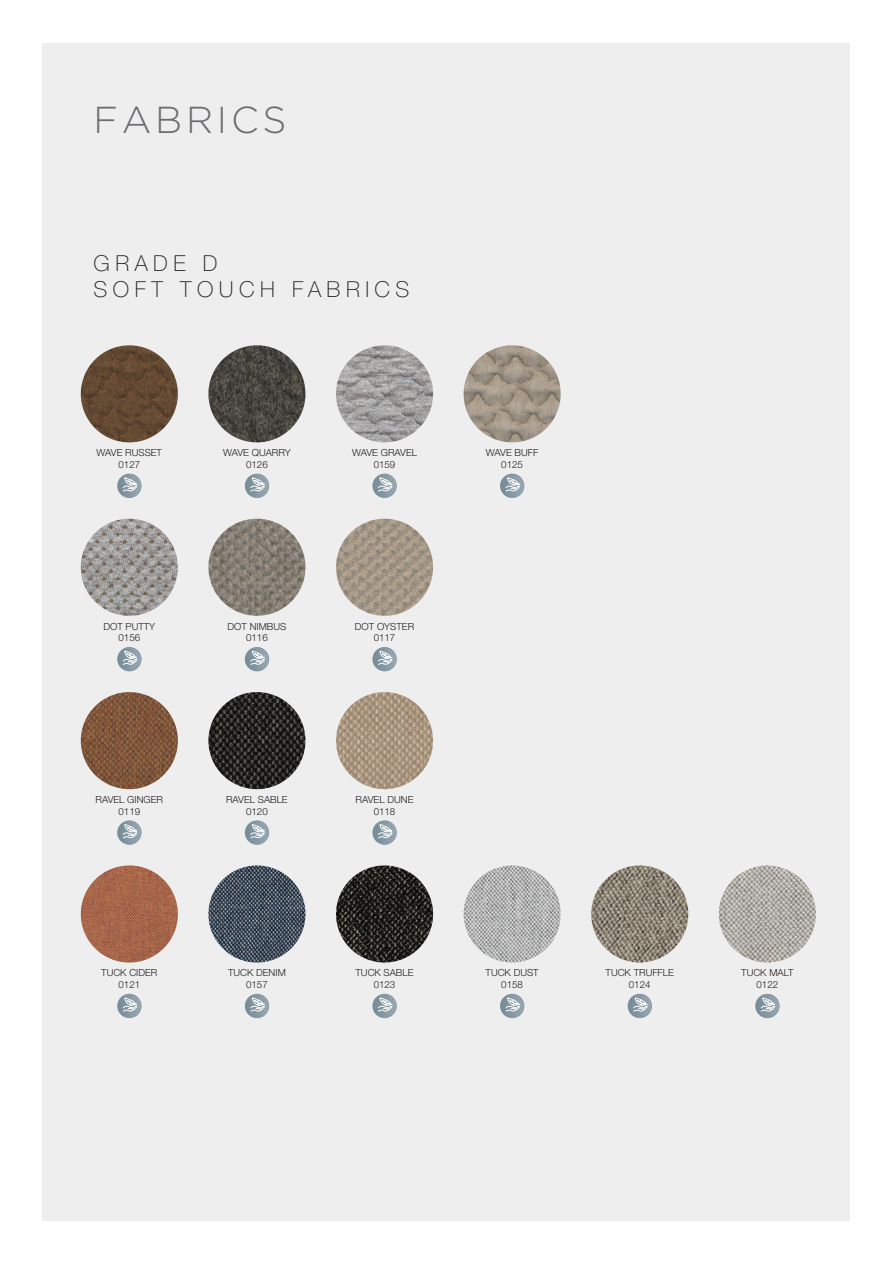
<style>
.page{position:relative;width:893px;height:1263px;background:#fff}
.page>*{position:absolute;margin:0;border:0;box-sizing:border-box;transform-origin:0 0}
.t1{font:300 37.5px "Gotham";letter-spacing:.1em;color:#6c6d70}
.t2{font:100 22.05px "Helvetica Neue LT Pro";letter-spacing:.25em;color:#231f20}
.t3{font:300 9.75px "Helvetica Neue LT Pro";color:#231f20}
</style>
<div class="page">
<div style="left:43px;top:43px;width:807px;height:1177px;background:#eeeeef"></div>
<img style="left:208px;top:692px;width:97px;height:97px;border-radius:49px">
<img style="left:719px;top:865px;width:97px;height:97px;border-radius:49px">
<img style="left:591px;top:865px;width:97px;height:97px;border-radius:49px">
<img style="left:208px;top:519px;width:97px;height:97px;border-radius:49px">
<img style="left:336px;top:519px;width:97px;height:97px;border-radius:49px">
<img style="left:336px;top:692px;width:97px;height:97px;border-radius:49px">
<img style="left:81px;top:692px;width:97px;height:97px;border-radius:49px">
<img style="left:336px;top:345px;width:97px;height:97px;border-radius:49px">
<img style="left:464px;top:345px;width:97px;height:97px;border-radius:49px">
<img style="left:81px;top:345px;width:97px;height:97px;border-radius:49px">
<img style="left:208px;top:345px;width:97px;height:97px;border-radius:49px">
<img style="left:81px;top:519px;width:97px;height:97px;border-radius:49px">
<img style="left:464px;top:865px;width:97px;height:97px;border-radius:49px">
<svg style="left:117px;top:474px;width:25px;height:24px"></svg>
<svg style="left:118px;top:474px;width:23px;height:24px"></svg>
<svg style="left:122px;top:478px;width:17px;height:14px"></svg>
<svg style="left:245px;top:474px;width:24px;height:24px"></svg>
<svg style="left:250px;top:478px;width:16px;height:14px"></svg>
<svg style="left:372px;top:474px;width:25px;height:24px"></svg>
<svg style="left:373px;top:474px;width:23px;height:24px"></svg>
<svg style="left:377px;top:478px;width:17px;height:14px"></svg>
<svg style="left:500px;top:474px;width:24px;height:24px"></svg>
<svg style="left:505px;top:478px;width:16px;height:14px"></svg>
<svg style="left:117px;top:647px;width:25px;height:24px"></svg>
<svg style="left:118px;top:647px;width:23px;height:24px"></svg>
<svg style="left:122px;top:651px;width:17px;height:14px"></svg>
<div style="left:245px;top:647px;width:24px;height:24px;background:linear-gradient(to right,#768b97,#96a6b0);border-radius:12px"></div>
<svg style="left:250px;top:651px;width:16px;height:14px"></svg>
<svg style="left:372px;top:647px;width:25px;height:24px"></svg>
<svg style="left:373px;top:647px;width:23px;height:24px"></svg>
<svg style="left:377px;top:651px;width:17px;height:14px"></svg>
<svg style="left:117px;top:820px;width:25px;height:25px"></svg>
<svg style="left:118px;top:821px;width:23px;height:23px"></svg>
<svg style="left:122px;top:824px;width:17px;height:15px"></svg>
<svg style="left:245px;top:820px;width:24px;height:25px"></svg>
<div style="left:245px;top:821px;width:24px;height:23px;background:linear-gradient(to right,#788d98,#94a5af);border-radius:12px"></div>
<svg style="left:250px;top:824px;width:16px;height:15px"></svg>
<svg style="left:372px;top:820px;width:25px;height:25px"></svg>
<svg style="left:373px;top:821px;width:23px;height:23px"></svg>
<svg style="left:377px;top:824px;width:17px;height:15px"></svg>
<img style="left:336px;top:865px;width:97px;height:97px;border-radius:49px">
<img style="left:81px;top:865px;width:97px;height:97px;border-radius:49px">
<img style="left:208px;top:865px;width:97px;height:97px;border-radius:49px">
<svg style="left:117px;top:994px;width:25px;height:24px"></svg>
<svg style="left:118px;top:994px;width:23px;height:24px"></svg>
<svg style="left:122px;top:998px;width:17px;height:14px"></svg>
<svg style="left:245px;top:994px;width:24px;height:24px"></svg>
<svg style="left:250px;top:998px;width:16px;height:14px"></svg>
<svg style="left:372px;top:994px;width:25px;height:24px"></svg>
<svg style="left:373px;top:994px;width:23px;height:24px"></svg>
<svg style="left:377px;top:998px;width:17px;height:14px"></svg>
<div style="left:500px;top:994px;width:24px;height:24px;background:linear-gradient(to right,#788c98,#95a5af);border-radius:12px"></div>
<svg style="left:505px;top:998px;width:16px;height:14px"></svg>
<svg style="left:628px;top:994px;width:24px;height:24px"></svg>
<svg style="left:633px;top:998px;width:16px;height:14px"></svg>
<svg style="left:755px;top:994px;width:24px;height:24px"></svg>
<svg style="left:756px;top:994px;width:23px;height:24px"></svg>
<svg style="left:760px;top:998px;width:17px;height:14px"></svg>
<p class="t1" style="left:94px;top:96px;width:195px">FABRICS</p>
<p class="t2" style="left:94px;top:250px;width:126px">GRADE D</p>
<p class="t2" style="left:94px;top:276px;width:317px">SOFT TOUCH FABRICS</p>
<p class="t3" style="left:97px;top:447px;width:67px">WAVE RUSSET</p>
<p class="t3" style="left:118px;top:459px;width:23px">0127</p>
<p class="t3" style="left:223px;top:447px;width:69px">WAVE QUARRY</p>
<p class="t3" style="left:246px;top:459px;width:23px">0126</p>
<p class="t3" style="left:352px;top:447px;width:67px">WAVE GRAVEL</p>
<p class="t3" style="left:374px;top:459px;width:23px">0159</p>
<p class="t3" style="left:103px;top:620px;width:53px">DOT PUTTY</p>
<p class="t3" style="left:118px;top:632px;width:23px">0156</p>
<p class="t3" style="left:228px;top:620px;width:60px">DOT NIMBUS</p>
<p class="t3" style="left:246px;top:632px;width:23px">0116</p>
<p class="t3" style="left:355px;top:620px;width:61px">DOT OYSTER</p>
<p class="t3" style="left:374px;top:632px;width:23px">0117</p>
<p class="t3" style="left:95px;top:794px;width:69px">RAVEL GINGER</p>
<p class="t3" style="left:118px;top:805px;width:23px">0119</p>
<p class="t3" style="left:101px;top:967px;width:58px">TUCK CIDER</p>
<p class="t3" style="left:118px;top:979px;width:23px">0121</p>
<p class="t3" style="left:226px;top:794px;width:63px">RAVEL SABLE</p>
<p class="t3" style="left:246px;top:805px;width:23px">0120</p>
<p class="t3" style="left:228px;top:967px;width:59px">TUCK DENIM</p>
<p class="t3" style="left:246px;top:979px;width:23px">0157</p>
<p class="t3" style="left:356px;top:794px;width:59px">RAVEL DUNE</p>
<p class="t3" style="left:374px;top:805px;width:23px">0118</p>
<p class="t3" style="left:356px;top:967px;width:60px">TUCK SABLE</p>
<p class="t3" style="left:374px;top:979px;width:23px">0123</p>
<p class="t3" style="left:486px;top:447px;width:54px">WAVE BUFF</p>
<p class="t3" style="left:501px;top:459px;width:23px">0125</p>
<p class="t3" style="left:486px;top:967px;width:55px">TUCK DUST</p>
<p class="t3" style="left:501px;top:979px;width:23px">0158</p>
<p class="t3" style="left:606px;top:967px;width:70px">TUCK TRUFFLE</p>
<p class="t3" style="left:629px;top:979px;width:23px">0124</p>
<p class="t3" style="left:741px;top:967px;width:54px">TUCK MALT</p>
<p class="t3" style="left:756px;top:979px;width:23px">0122</p>
</div>
